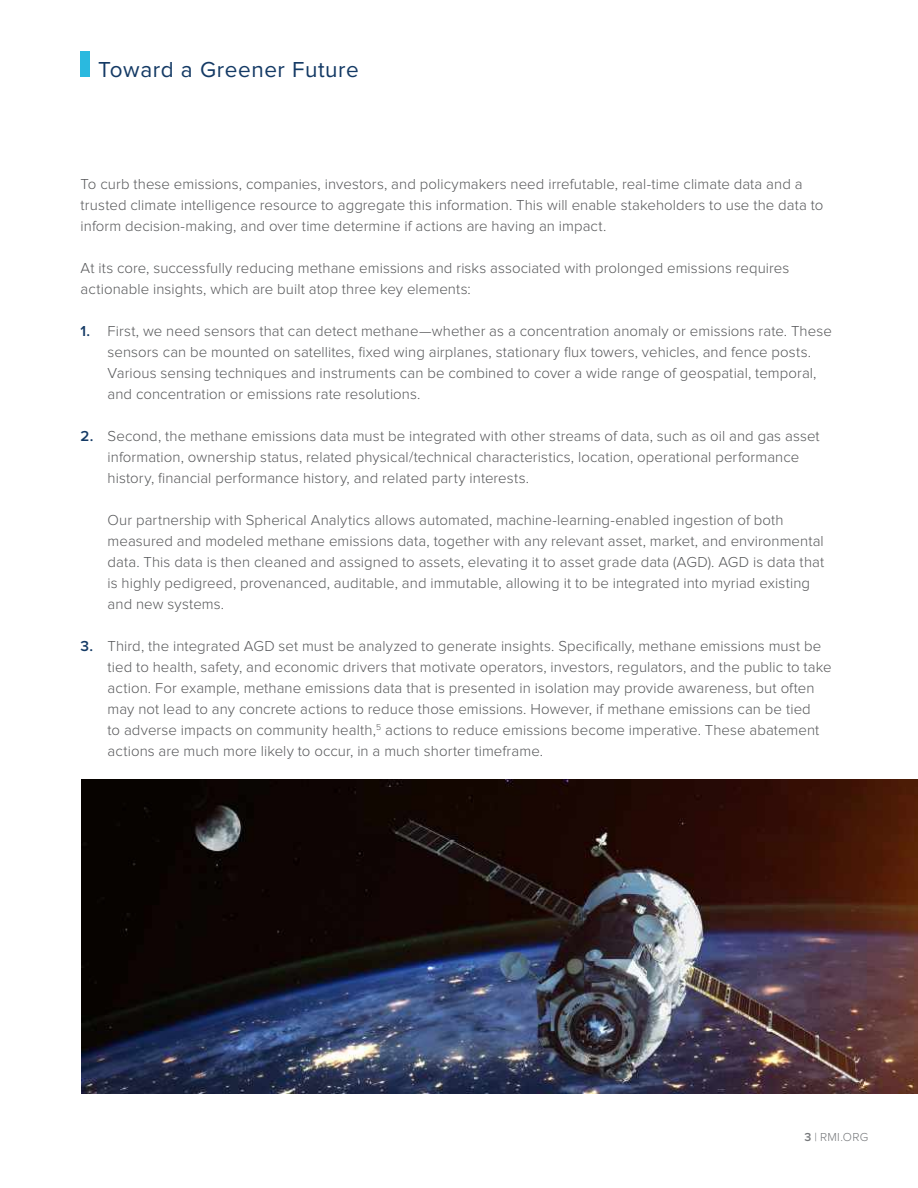
<style>
.page{position:relative;width:918px;height:1188px;background:#fff}
.page>*{position:absolute;margin:0;border:0;box-sizing:border-box;transform-origin:0 0}
.t1{font:22.5px "Proxima Nova";letter-spacing:.025em;color:#143a65}
.t2{font:300 15px/21px "Proxima Nova";letter-spacing:.005em;color:#57585a}
.t3{font:300 12px "Proxima Nova";letter-spacing:.025em;color:#76787b}
.s1{font-weight:600;color:#143a65}
.s2{font-weight:600}
</style>
<div class="page">
<div style="left:81px;top:51px;width:9px;height:26px;background:#2ab9df"></div>
<img style="left:81px;top:780px;width:837px;height:314px">
<h1 class="t1" style="left:98px;top:59px;width:262px">Toward a Greener Future</h1>
<p class="t2" style="left:81px;top:174px;width:744px">To curb these emissions, companies, investors, and policymakers need irrefutable, real-time climate data and a trusted climate intelligence resource to aggregate this information. This will enable stakeholders to use the data to inform decision-making, and over time determine if actions are having an impact.</p>
<p class="t2" style="left:81px;top:258px;width:710px">At its core, successfully reducing methane emissions and risks associated with prolonged emissions requires actionable insights, which are built atop three key elements:</p>
<p class="t2" style="left:108px;top:321px;width:726px;text-indent:-27px"><span class="s1">1.</span> First, we need sensors that can detect methane—whether as a concentration anomaly or emissions rate. These sensors can be mounted on satellites, fixed wing airplanes, stationary flux towers, vehicles, and fence posts.<br>Various sensing techniques and instruments can be combined to cover a wide range of geospatial, temporal, and concentration or emissions rate resolutions.</p>
<p class="t2" style="left:108px;top:426px;width:714px;text-indent:-27px"><span class="s1">2.</span> Second, the methane emissions data must be integrated with other streams of data, such as oil and gas asset information, ownership status, related physical/technical characteristics, location, operational performance history, financial performance history, and related party interests.</p>
<p class="t2" style="left:108px;top:510px;width:718px">Our partnership with Spherical Analytics allows automated, machine-learning-enabled ingestion of both measured and modeled methane emissions data, together with any relevant asset, market, and environmental data. This data is then cleaned and assigned to assets, elevating it to asset grade data (AGD). AGD is data that is highly pedigreed, provenanced, auditable, and immutable, allowing it to be integrated into myriad existing and new systems.</p>
<p class="t2" style="left:108px;top:636px;width:726px;text-indent:-27px"><span class="s1">3.</span> Third, the integrated AGD set must be analyzed to generate insights. Specifically, methane emissions must be tied to health, safety, and economic drivers that motivate operators, investors, regulators, and the public to take action. For example, methane emissions data that is presented in isolation may provide awareness, but often may not lead to any concrete actions to reduce those emissions. However, if methane emissions can be tied<br>to adverse impacts on community health,<sup>5</sup> actions to reduce emissions become imperative. These abatement actions are much more likely to occur, in a much shorter timeframe.</p>
<p class="t3" style="left:804px;top:1132px;width:65px"><span class="s2">3</span> | RMI.ORG</p>
</div>
